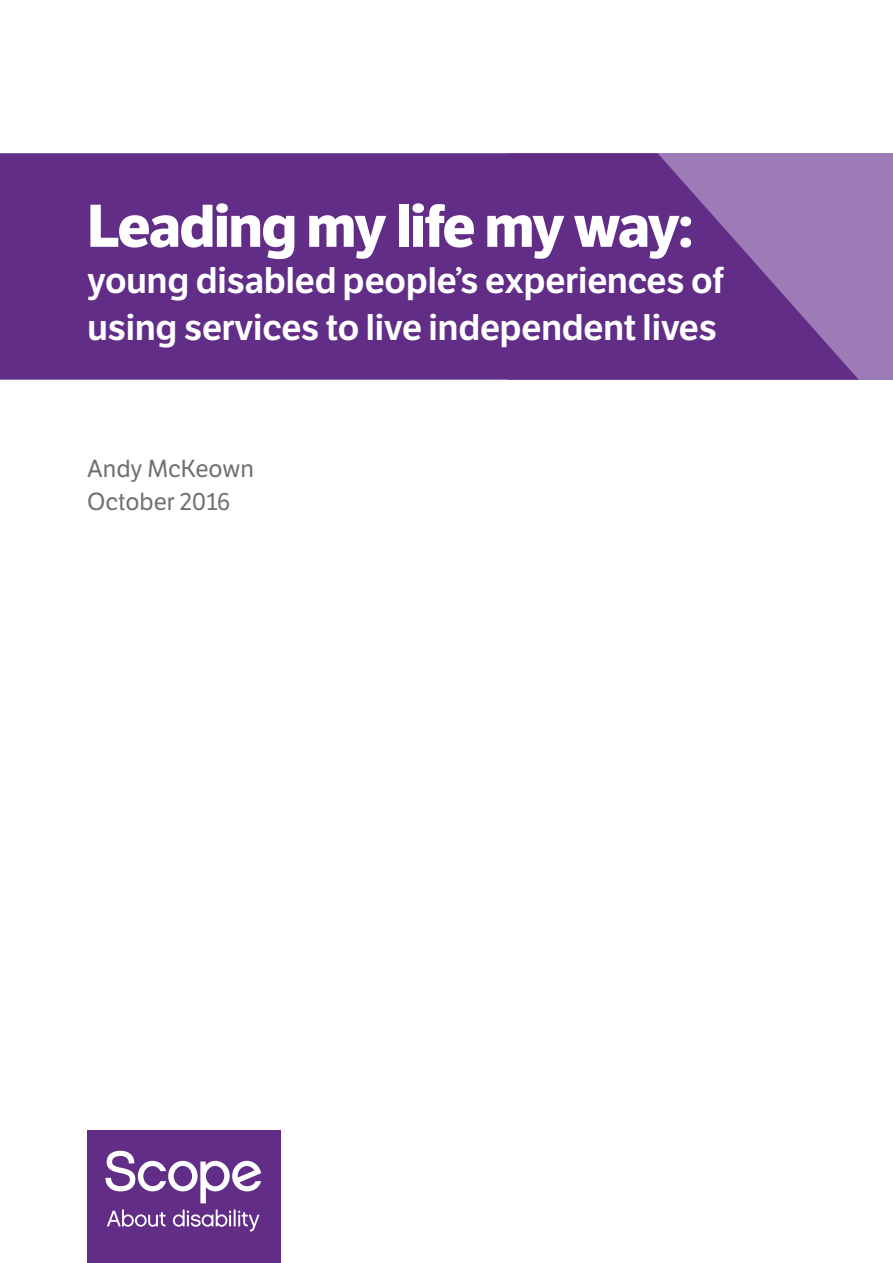
<style>
.page{position:relative;width:893px;height:1263px;background:#fff}
.page>*{position:absolute;margin:0;border:0;box-sizing:border-box;transform-origin:0 0}
.t1{font:700 58.5px "LFT Etica";letter-spacing:-.03em;color:#fff}
.t2{font:600 36px/46.5px "LFT Etica";letter-spacing:-.02em;color:#fff}
.t3{font:24px "LFT Etica";color:#70706f}
</style>
<div class="page">
<div style="left:509px;top:153px;width:384px;height:227px;background:#9c7bb6"></div>
<svg style="left:0;top:153px;width:859px;height:227px;background:#68368c"></svg>
<div style="left:87px;top:1131px;width:194px;height:132px;background:#612d87"></div>
<svg style="left:105px;top:1151px;width:156px;height:81px"></svg>
<p class="t1" style="left:87px;top:190px;width:607px">Leading my life my way:</p>
<p class="t2" style="left:87px;top:258px;width:638px">young disabled people’s experiences of using services to live independent lives</p>
<p class="t3" style="left:87px;top:454px;width:168px">Andy McKeown</p>
<p class="t3" style="left:87px;top:487px;width:145px">October 2016</p>
</div>
